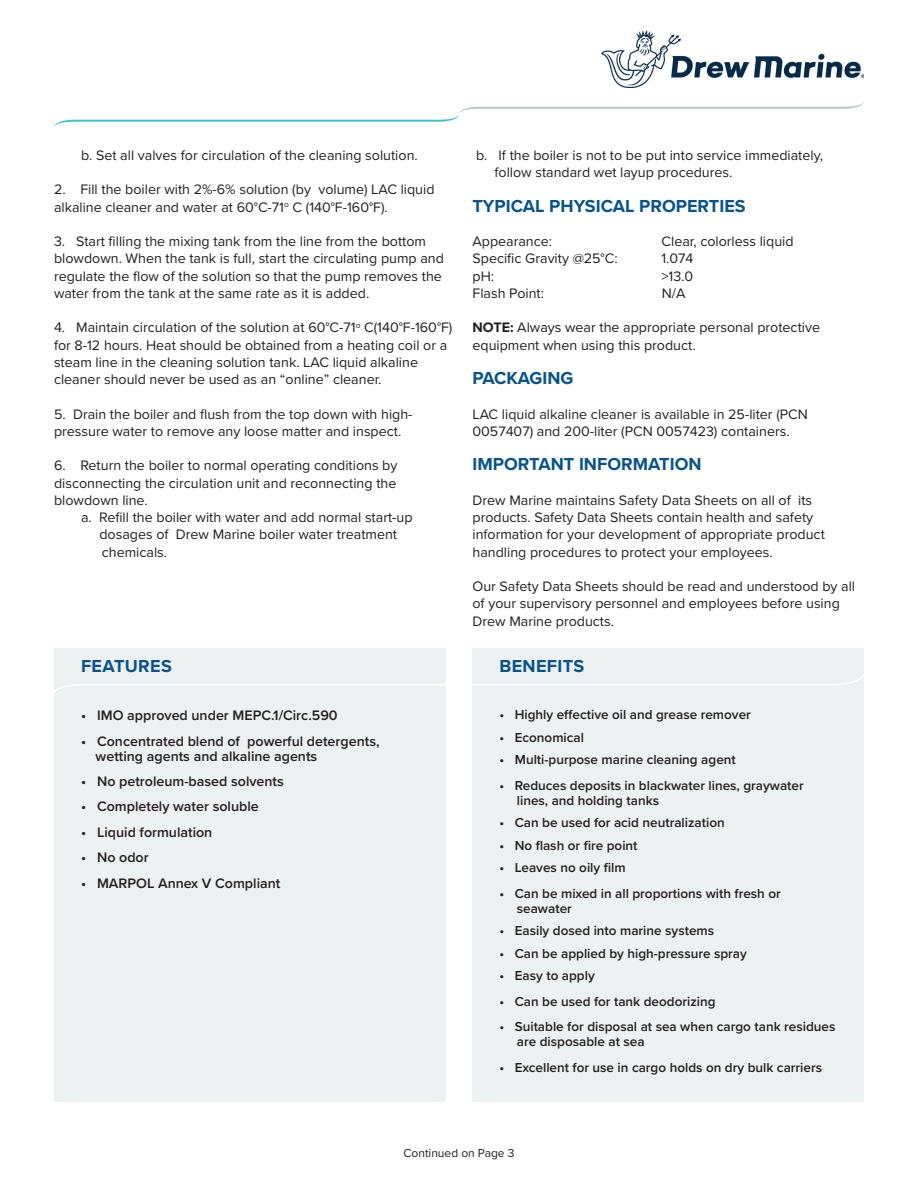
<style>
.page{position:relative;width:918px;height:1188px;background:#fff}
.page>*{position:absolute;margin:0;border:0;box-sizing:border-box;transform-origin:0 0}
.t1{font:700 18px "Proxima Nova";color:#07538b}
.t2{font:700 18px "Proxima Nova";letter-spacing:.02em;color:#07538b}
.t3{font:14.25px/17.2px "Proxima Nova";color:#231f20}
.t4{font:600 14.25px/15px "Proxima Nova";color:#231f20}
.t5{font:600 13.5px/15px "Proxima Nova";color:#231f20}
.t6{font:12px "Proxima Nova";color:#231f20}
.s1{font-weight:700}
</style>
<div class="page">
<img style="left:602px;top:30px;width:262px;height:58px">
<svg style="left:54px;top:102px;width:810px;height:25px"></svg>
<div style="left:473px;top:648px;width:391px;height:454px;background:#eef1f1"></div>
<div style="left:54px;top:648px;width:392px;height:454px;background:#eef1f1"></div>
<svg style="left:54px;top:671px;width:810px;height:24px"></svg>
<p class="t3" style="left:81px;top:146px;width:338px">b. Set all valves for circulation of the cleaning solution.</p>
<p class="t3" style="left:54px;top:180px;width:382px">2. Fill the boiler with 2%-6% solution (by volume) LAC liquid alkaline cleaner and water at 60°C-71<sup>o</sup> C (140°F-160°F).</p>
<p class="t3" style="left:54px;top:232px;width:391px">3. Start filling the mixing tank from the line from the bottom blowdown. When the tank is full, start the circulating pump and regulate the flow of the solution so that the pump removes the water from the tank at the same rate as it is added.</p>
<p class="t3" style="left:54px;top:318px;width:400px">4. Maintain circulation of the solution at 60°C-71<sup>o</sup> C(140°F-160°F) for 8-12 hours. Heat should be obtained from a heating coil or a steam line in the cleaning solution tank. LAC liquid alkaline cleaner should never be used as an “online” cleaner.</p>
<p class="t3" style="left:54px;top:405px;width:360px">5. Drain the boiler and flush from the top down with high&shy;pressure water to remove any loose matter and inspect.</p>
<p class="t3" style="left:54px;top:456px;width:345px;text-align:justify">6. Return the boiler to normal operating conditions by disconnecting the circulation unit and reconnecting the blowdown line.</p>
<p class="t3" style="left:99px;top:508px;width:315px;text-indent:-18px">a. Refill the boiler with water and add normal start-up dosages of Drew Marine boiler water treatment chemicals.</p>
<p class="t3" style="left:495px;top:146px;width:330px;text-indent:-18px">b. If the boiler is not to be put into service immediately, follow standard wet layup procedures.</p>
<p class="t1" style="left:472px;top:192px;width:275px">TYPICAL PHYSICAL PROPERTIES</p>
<p class="t3" style="left:472px;top:232px;width:81px">Appearance:</p>
<p class="t3" style="left:661px;top:232px;width:134px">Clear, colorless liquid</p>
<p class="t3" style="left:472px;top:249px;width:147px">Specific Gravity @25°C:</p>
<p class="t3" style="left:661px;top:249px;width:34px">1.074</p>
<p class="t3" style="left:472px;top:267px;width:23px">pH:</p>
<p class="t3" style="left:661px;top:267px;width:33px">&gt;13.0</p>
<p class="t3" style="left:472px;top:284px;width:73px">Flash Point:</p>
<p class="t3" style="left:662px;top:284px;width:25px">N/A</p>
<p class="t3" style="left:472px;top:318px;width:349px"><span class="s1">NOTE:</span> Always wear the appropriate personal protective equipment when using this product.</p>
<p class="t1" style="left:472px;top:365px;width:103px">PACKAGING</p>
<p class="t3" style="left:472px;top:405px;width:337px">LAC liquid alkaline cleaner is available in 25-liter (PCN<br>0057407) and 200-liter (PCN 0057423) containers.</p>
<p class="t1" style="left:472px;top:451px;width:231px">IMPORTANT INFORMATION</p>
<p class="t3" style="left:472px;top:491px;width:354px">Drew Marine maintains Safety Data Sheets on all of its products. Safety Data Sheets contain health and safety information for your development of appropriate product handling procedures to protect your employees.</p>
<p class="t3" style="left:472px;top:577px;width:384px">Our Safety Data Sheets should be read and understood by all of your supervisory personnel and employees before using<br>Drew Marine products.</p>
<p class="t2" style="left:81px;top:653px;width:92px">FEATURES</p>
<p class="t2" style="left:500px;top:653px;width:86px">BENEFITS</p>
<p class="t4" style="left:81px;top:707px;width:258px">• IMO approved under MEPC.1/Circ.590</p>
<p class="t4" style="left:96px;top:733px;width:285px;text-indent:-15px">• Concentrated blend of powerful detergents, wetting agents and alkaline agents</p>
<p class="t4" style="left:81px;top:773px;width:204px">• No petroleum-based solvents</p>
<p class="t4" style="left:81px;top:799px;width:179px">• Completely water soluble</p>
<p class="t4" style="left:81px;top:824px;width:133px">• Liquid formulation</p>
<p class="t4" style="left:81px;top:850px;width:69px">• No odor</p>
<p class="t4" style="left:81px;top:875px;width:201px">• MARPOL Annex V Compliant</p>
<p class="t5" style="left:500px;top:707px;width:253px">• Highly effective oil and grease remover</p>
<p class="t5" style="left:500px;top:730px;width:86px">• Economical</p>
<p class="t5" style="left:500px;top:752px;width:238px">• Multi-purpose marine cleaning agent</p>
<p class="t5" style="left:517px;top:778px;width:288px;text-indent:-17px">• Reduces deposits in blackwater lines, graywater lines, and holding tanks</p>
<p class="t5" style="left:500px;top:815px;width:227px">• Can be used for acid neutralization</p>
<p class="t5" style="left:500px;top:838px;width:140px">• No flash or fire point</p>
<p class="t5" style="left:500px;top:860px;width:128px">• Leaves no oily film</p>
<p class="t5" style="left:517px;top:886px;width:266px;text-indent:-17px">• Can be mixed in all proportions with fresh or seawater</p>
<p class="t5" style="left:500px;top:923px;width:216px">• Easily dosed into marine systems</p>
<p class="t5" style="left:500px;top:946px;width:249px">• Can be applied by high-pressure spray</p>
<p class="t5" style="left:500px;top:968px;width:97px">• Easy to apply</p>
<p class="t5" style="left:500px;top:994px;width:218px">• Can be used for tank deodorizing</p>
<p class="t5" style="left:517px;top:1019px;width:320px;text-indent:-17px">• Suitable for disposal at sea when cargo tank residues are disposable at sea</p>
<p class="t5" style="left:500px;top:1060px;width:324px">• Excellent for use in cargo holds on dry bulk carriers</p>
<p class="t6" style="left:404px;top:1144px;width:112px">Continued on Page 3</p>
</div>
